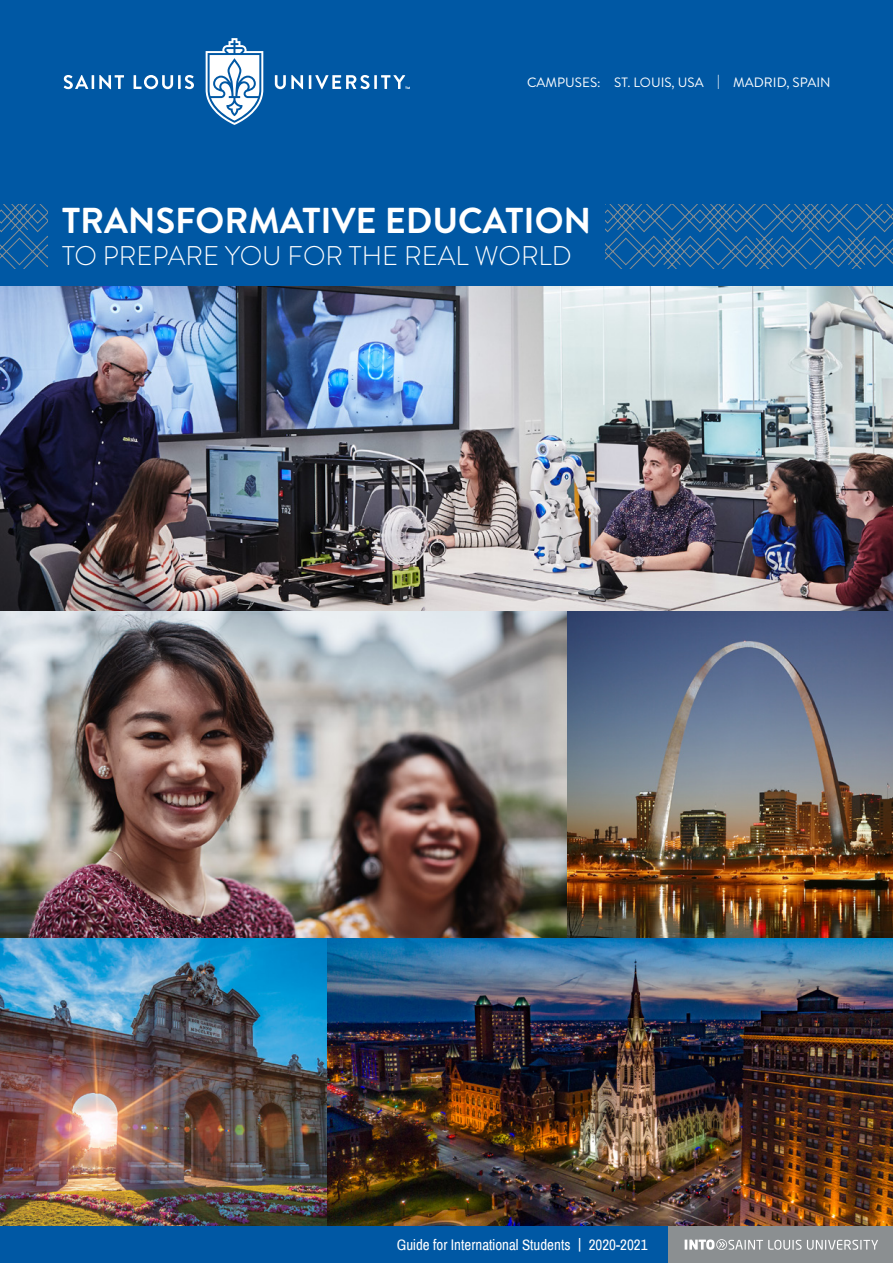
<style>
.page{position:relative;width:893px;height:1263px;background:#fff}
.page>*{position:absolute;margin:0;border:0;box-sizing:border-box;transform-origin:0 0}
.t1{font:700 36px "Brandon Grotesque";color:#fff}
.t2{font:300 27px "Brandon Grotesque";color:#fff}
.t3{font:15px "Archivo Narrow";color:#fff}
.t4{font:13.5px "Brandon Grotesque";color:#fff}
</style>
<div class="page">
<img style="left:326px;top:937px;width:567px;height:289px">
<img style="left:0;top:937px;width:326px;height:289px">
<div style="left:0;top:0;width:893px;height:304px;background:#0058a4"></div>
<img style="left:0;top:286px;width:893px;height:326px">
<img style="left:567px;top:612px;width:326px;height:325px">
<div style="left:648px;top:1226px;width:245px;height:37px;background:#8b8f91"></div>
<svg style="left:685px;top:1239px;width:193px;height:11px"></svg>
<div style="left:0;top:1226px;width:668px;height:37px;background:#0058a4"></div>
<img style="left:0;top:612px;width:567px;height:325px">
<svg style="left:206px;top:38px;width:57px;height:87px"></svg>
<svg style="left:64px;top:75px;width:60px;height:14px"></svg>
<svg style="left:134px;top:75px;width:39px;height:14px"></svg>
<hr style="left:178px;top:75px;width:3px;height:14px;background:#fff">
<svg style="left:185px;top:75px;width:9px;height:14px"></svg>
<svg style="left:275px;top:75px;width:28px;height:14px"></svg>
<svg style="left:309px;top:75px;width:61px;height:14px"></svg>
<hr style="left:374px;top:75px;width:3px;height:14px;background:#fff">
<svg style="left:381px;top:75px;width:29px;height:14px"></svg>
<svg style="left:605px;top:205px;width:288px;height:63px"></svg>
<svg style="left:0;top:205px;width:48px;height:63px"></svg>
<p class="t4" style="left:527px;top:73px;width:305px">CAMPUSES: ST. LOUIS, USA | MADRID, SPAIN</p>
<h1 class="t1" style="left:62px;top:195px;width:531px">TRANSFORMATIVE EDUCATION</h1>
<h2 class="t2" style="left:62px;top:237px;width:511px">TO PREPARE YOU FOR THE REAL WORLD</h2>
<p class="t3" style="left:397px;top:1235px;width:252px">Guide for International Students | 2020-2021</p>
</div>
